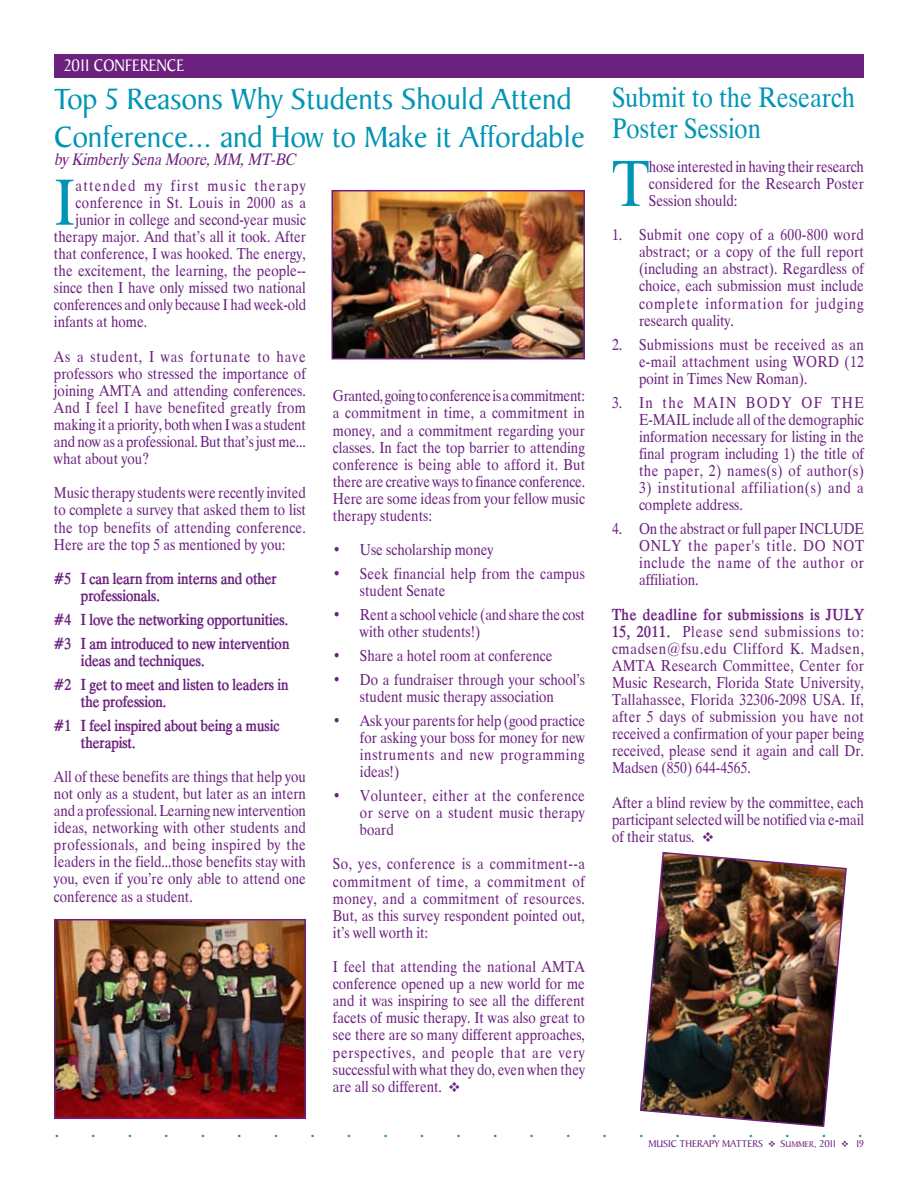
<style>
.page{position:relative;width:918px;height:1188px;background:#fff}
.page>*{position:absolute;margin:0;border:0;box-sizing:border-box;transform-origin:0 0}
.t1{font:59.25px "Duke Normal";color:#0095b5}
.t2{font:31.5px/37.8px "Baker Signet";color:#0095b5}
.t3{font:25.5px/30.6px "Duke Normal";color:#0095b5}
.t4{font:24px "Baker Signet";color:#0095b5}
.t5{font:18px "Baker Signet";color:#fff;scale:.9 1}
.t6{font:italic 15px "Duke";color:#6c217f}
.t7{font:14.25px/17.1px "Duke Normal";color:#6c217f;text-align:justify}
.t8{font:700 14.25px/23.9px "Duke";color:#6c217f}
.t9{font:14.25px/17.1px "Duke Normal";letter-spacing:.045em;color:#6c217f}
.t10{font:700 14.25px "Duke";letter-spacing:.045em;color:#6c217f}
.t11{font:14.25px "Duke Normal";letter-spacing:.03em;color:#6c217f}
.t12{font:14.25px "Duke Normal";letter-spacing:.09em;color:#6c217f}
.t13{font:10.5px "Baker Signet SC850";color:#6c217f}
.s1{font-family:"Monotype Sorts"}
.s2{font-family:"Duke";font-weight:700}
.s3{font-family:"Monotype Sorts SC850";font-size:9px}
.s4{font-size:8.85px}
</style>
<div class="page">
<div style="left:54px;top:54px;width:810px;height:24px;background:#6c217f"></div>
<img style="left:57px;top:922px;width:246px;height:194px">
<div style="left:54px;top:919px;width:252px;height:200px;border:2px solid #6c217f"></div>
<img style="left:639px;top:851px;width:208px;height:276px">
<img style="left:335px;top:193px;width:247px;height:163px">
<div style="left:332px;top:190px;width:253px;height:169px;border:2px solid #6c217f"></div>
<p class="t5" style="left:64px;top:56px;width:78px">2011 Confere</p>
<p class="t5" style="left:156px;top:56px;width:22px">nce</p>
<h2 class="t2" style="left:54px;top:81px;width:532px">Top 5 Reasons Why Students Should Attend<br>Conference... and How to Make it Affordable</h2>
<p class="t6" style="left:54px;top:146px;width:242px">by Kimberly Sena Moore, MM, MT-BC</p>
<h1 class="t1" style="left:54px;top:149px;width:23px">I</h1>
<p class="t12" style="left:75px;top:172px;width:232px">attended my first music therapy</p>
<p class="t11" style="left:75px;top:189px;width:232px">conference in St. Louis in 2000 as a</p>
<p class="t7" style="left:75px;top:209px;width:232px">junior in college and second-year music</p>
<p class="t7" style="left:54px;top:226px;width:253px">therapy major. And that’s all it took. After</p>
<p class="t7" style="left:54px;top:243px;width:253px">that conference, I was hooked. The energy,</p>
<p class="t7" style="left:54px;top:260px;width:254px">the excitement, the learning, the people--</p>
<p class="t7" style="left:54px;top:277px;width:253px">since then I have only missed two national</p>
<p class="t7" style="left:54px;top:295px;width:254px">conferences and only because I had week-old</p>
<p class="t7" style="left:54px;top:312px;width:95px">infants at home.</p>
<p class="t7" style="left:54px;top:346px;width:254px">As a student, I was fortunate to have professors who stressed the importance of joining AMTA and attending conferences.<br>And I feel I have benefited greatly from making it a priority, both when I was a student and now as a professional. But that’s just me... what about you?</p>
<p class="t7" style="left:54px;top:483px;width:253px">Music therapy students were recently invited to complete a survey that asked them to list the top benefits of attending conference.<br>Here are the top 5 as mentioned by you:</p>
<p class="t8" style="left:81px;top:570px;width:197px;line-height:17.1px;text-indent:-27px">#5 I can learn from interns and other professionals.</p>
<p class="t8" style="left:54px;top:608px;width:237px">#4 I love the networking opportunities. #3 I am introduced to new intervention</p>
<p class="t8" style="left:54px;top:649px;width:236px;text-indent:27px">ideas and techniques.<br>#2 I get to meet and listen to leaders in</p>
<p class="t8" style="left:54px;top:690px;width:227px;text-indent:27px">the profession.<br>#1 I feel inspired about being a music</p>
<p class="t8" style="left:81px;top:731px;width:56px">therapist.</p>
<p class="t7" style="left:54px;top:766px;width:254px">All of these benefits are things that help you not only as a student, but later as an intern and a professional. Learning new intervention ideas, networking with other students and professionals, and being inspired by the leaders in the field...those benefits stay with you, even if you’re only able to attend one conference as a student.</p>
<p class="t7" style="left:333px;top:386px;width:254px">Granted, going to conference is a commitment: a commitment in time, a commitment in money, and a commitment regarding your classes. In fact the top barrier to attending conference is being able to afford it. But there are creative ways to finance conference.<br>Here are some ideas from your fellow music therapy students:</p>
<p class="t7" style="left:333px;top:540px;width:162px">• Use scholarship money</p>
<p class="t7" style="left:360px;top:563px;width:226px;text-indent:-27px">• Seek financial help from the campus student Senate</p>
<p class="t7" style="left:360px;top:604px;width:226px;text-indent:-27px">• Rent a school vehicle (and share the cost with other students!)</p>
<p class="t7" style="left:333px;top:645px;width:221px">• Share a hotel room at conference</p>
<p class="t7" style="left:333px;top:669px;width:253px;text-align:center">• Do a fundraiser through your school’s student music therapy association</p>
<p class="t7" style="left:360px;top:710px;width:227px;text-indent:-27px">• Ask your parents for help (good practice for asking your boss for money for new instruments and new programming ideas!)</p>
<p class="t7" style="left:360px;top:785px;width:226px;text-indent:-27px">• Volunteer, either at the conference or serve on a student music therapy board</p>
<p class="t7" style="left:333px;top:854px;width:254px">So, yes, conference is a commitment--a commitment of time, a commitment of money, and a commitment of resources.<br>But, as this survey respondent pointed out, it’s well worth it:</p>
<p class="t7" style="left:333px;top:956px;width:254px">I feel that attending the national AMTA conference opened up a new world for me and it was inspiring to see all the different facets of music therapy. It was also great to see there are so many different approaches, perspectives, and people that are very successful with what they do, even when they are all so different. <span class="s1">v</span></p>
<h3 class="t3" style="left:612px;top:79px;width:245px">Submit to the Research<br>Poster Session</h3>
<h1 class="t1" style="left:612px;top:130px;width:38px">T</h1>
<p class="t7" style="left:649px;top:156px;width:216px">hose interested in having their research considered for the Research Poster Session should:</p>
<p class="t7" style="left:639px;top:224px;width:227px;text-indent:-27px">1. Submit one copy of a 600-800 word abstract; or a copy of the full report (including an abstract). Regardless of choice, each submission must include complete information for judging research quality.</p>
<p class="t7" style="left:639px;top:334px;width:226px;text-indent:-27px">2. Submissions must be received as an e-mail attachment using WORD (12 point in Times New Roman).</p>
<p class="t7" style="left:639px;top:392px;width:227px;text-indent:-27px">3. In the MAIN BODY OF THE E-MAIL include all of the demographic information necessary for listing in the final program including 1) the title of the paper, 2) names(s) of author(s)</p>
<p class="t9" style="left:639px;top:477px;width:226px">3) institutional affiliation(s) and a complete address.</p>
<p class="t7" style="left:639px;top:518px;width:227px;text-indent:-27px">4. On the abstract or full paper INCLUDE ONLY the paper's title. DO NOT include the name of the author or affiliation.</p>
<p class="t10" style="left:612px;top:606px;width:254px">The deadline for submissions is JULY</p>
<p class="t7" style="left:612px;top:621px;width:254px"><span class="s2">15, 2011.</span> Please send submissions to: cmadsen@fsu.edu Clifford K. Madsen, AMTA Research Committee, Center for Music Research, Florida State University, Tallahassee, Florida 32306-2098 USA. If, after 5 days of submission you have not received a confirmation of your paper being received, please send it again and call Dr.<br>Madsen (850) 644-4565.</p>
<p class="t7" style="left:612px;top:792px;width:254px">After a blind review by the committee, each participant selected will be notified via e-mail of their status. <span class="s1">v</span></p>
<h3 class="t4" style="left:54px;top:1116px;width:8px">.</h3>
<h3 class="t4" style="left:91px;top:1116px;width:8px">.</h3>
<h3 class="t4" style="left:127px;top:1116px;width:8px">.</h3>
<h3 class="t4" style="left:164px;top:1116px;width:8px">.</h3>
<h3 class="t4" style="left:200px;top:1116px;width:8px">.</h3>
<h3 class="t4" style="left:237px;top:1116px;width:8px">.</h3>
<h3 class="t4" style="left:273px;top:1116px;width:8px">.</h3>
<h3 class="t4" style="left:310px;top:1116px;width:8px">.</h3>
<h3 class="t4" style="left:346px;top:1116px;width:8px">.</h3>
<h3 class="t4" style="left:383px;top:1116px;width:8px">.</h3>
<h3 class="t4" style="left:419px;top:1116px;width:8px">.</h3>
<h3 class="t4" style="left:456px;top:1116px;width:8px">.</h3>
<h3 class="t4" style="left:492px;top:1116px;width:8px">.</h3>
<h3 class="t4" style="left:529px;top:1116px;width:8px">.</h3>
<h3 class="t4" style="left:565px;top:1116px;width:8px">.</h3>
<h3 class="t4" style="left:602px;top:1116px;width:8px">.</h3>
<h3 class="t4" style="left:638px;top:1116px;width:8px">.</h3>
<h3 class="t4" style="left:675px;top:1116px;width:8px">.</h3>
<h3 class="t4" style="left:712px;top:1116px;width:8px">.</h3>
<h3 class="t4" style="left:748px;top:1116px;width:8px">.</h3>
<h3 class="t4" style="left:785px;top:1116px;width:8px">.</h3>
<h3 class="t4" style="left:821px;top:1116px;width:8px">.</h3>
<h3 class="t4" style="left:858px;top:1116px;width:8px">.</h3>
<p class="t13" style="left:648px;top:1138px;width:44px">MUSIC THERA</p>
<p class="t13" style="left:709px;top:1138px;width:156px">PY MATTERS <span class="s3">v</span> S<span class="s4">UMMER</span>, 2011 <span class="s3">v</span> 19</p>
</div>
